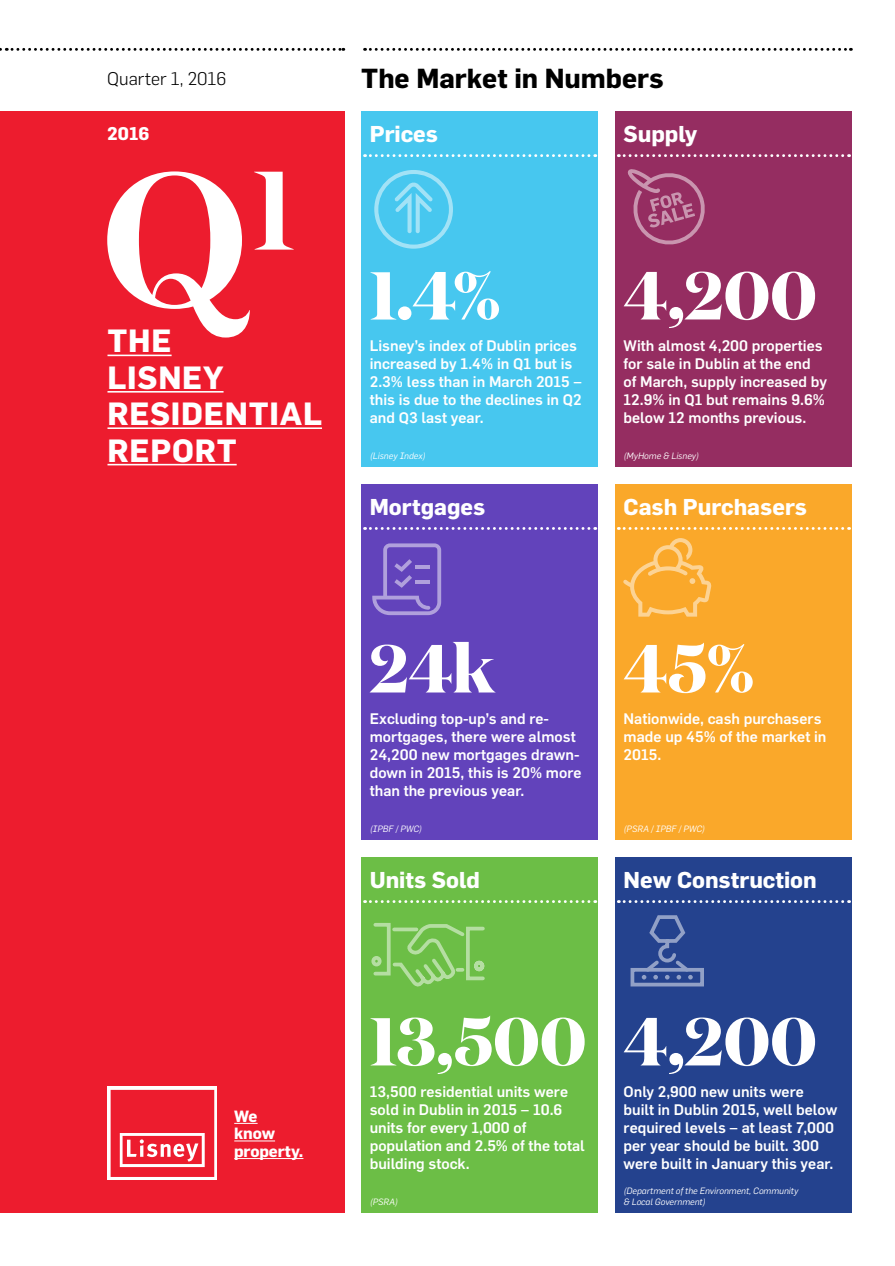
<style>
.page{position:relative;width:895px;height:1266px;background:#fff}
.page>*{position:absolute;margin:0;border:0;box-sizing:border-box;transform-origin:0 0}
.t1{font:600 190.8px "Domaine Disp";color:#fff}
.t2{font:700 67.5px "Domaine Disp";color:#fff}
.t3{font:700 31.5px/36.5px "Flama";letter-spacing:.025em;color:#fff}
.t4{font:700 27px "Flama";color:#000}
.t5{font:700 22.5px "Flama";color:#fff}
.t6{font:300 18px "Flama";color:#000}
.t7{font:700 18px "Flama";color:#fff}
.t8{font:700 15.9px/17.5px "Flama";letter-spacing:-.01em;color:#fff}
.t9{font:500 15px/18px "Flama";color:#fff}
.t10{font:italic 9px/10.8px "Flama";color:#fff}
</style>
<div class="page">
<hr style="left:0;top:111px;width:1px;height:1102px;background:#ed1c2e">
<div style="left:1px;top:111px;width:343px;height:1102px;background:#ed1c2e"></div>
<svg style="left:107px;top:1086px;width:110px;height:93px"></svg>
<svg style="left:111px;top:1089px;width:103px;height:87px"></svg>
<hr style="left:107px;top:354px;width:65px;height:2px;background:#fff">
<hr style="left:107px;top:391px;width:116px;height:1px;background:#fff">
<hr style="left:107px;top:427px;width:215px;height:2px;background:#fff">
<hr style="left:107px;top:464px;width:130px;height:1px;background:#fff">
<svg style="left:0;top:48px;width:344px;height:3px"></svg>
<svg style="left:364px;top:48px;width:487px;height:3px"></svg>
<svg style="left:234px;top:1122px;width:24px;height:1px"></svg>
<hr style="left:234px;top:1140px;width:41px;height:1px;background:#fff">
<hr style="left:234px;top:1157px;width:69px;height:1px;background:#fff">
<div style="left:361px;top:111px;width:237px;height:356px;background:#47c7ef"></div>
<div style="left:615px;top:111px;width:237px;height:356px;background:#952d61"></div>
<div style="left:361px;top:484px;width:237px;height:356px;background:#6243bb"></div>
<div style="left:615px;top:484px;width:237px;height:356px;background:#faa82a"></div>
<div style="left:361px;top:857px;width:237px;height:356px;background:#6cbe46"></div>
<div style="left:615px;top:857px;width:237px;height:356px;background:#24428e"></div>
<svg style="left:364px;top:154px;width:232px;height:3px"></svg>
<svg style="left:364px;top:527px;width:232px;height:3px"></svg>
<svg style="left:364px;top:900px;width:232px;height:2px"></svg>
<svg style="left:618px;top:154px;width:231px;height:3px"></svg>
<svg style="left:618px;top:527px;width:231px;height:3px"></svg>
<svg style="left:618px;top:900px;width:231px;height:2px"></svg>
<svg style="left:374px;top:170px;width:79px;height:79px"></svg>
<svg style="left:623px;top:538px;width:88px;height:78px"></svg>
<svg style="left:372px;top:543px;width:69px;height:72px"></svg>
<svg style="left:371px;top:923px;width:114px;height:64px"></svg>
<svg style="left:642px;top:915px;width:51px;height:64px"></svg>
<svg style="left:627px;top:169px;width:78px;height:76px"></svg>
<p class="t6" style="left:107px;top:68px;width:121px">Quarter 1, 2016</p>
<p class="t7" style="left:107px;top:122px;width:44px">2016</p>
<h1 class="t1" style="left:101px;top:117px;width:195px">Q<sup>1</sup></h1>
<h3 class="t3" style="left:107px;top:322px;width:216px">THE<br>LISNEY<br>RESIDENTIAL<br>REPORT</h3>
<h3 class="t4" style="left:361px;top:62px;width:304px">The Market in Numbers</h3>
<h3 class="t5" style="left:370px;top:120px;width:70px">Prices</h3>
<h3 class="t5" style="left:623px;top:120px;width:75px">Supply</h3>
<h2 class="t2" style="left:370px;top:251px;width:132px">1.4%</h2>
<h2 class="t2" style="left:623px;top:251px;width:195px">4,200</h2>
<p class="t9" style="left:370px;top:336px;width:214px">Lisney’s index of Dublin prices increased by 1.4% in Q1 but is<br>2.3% less than in March 2015 – this is due to the declines in Q2 and Q3 last year.</p>
<p class="t9" style="left:623px;top:336px;width:205px">With almost 4,200 properties for sale in Dublin at the end of March, supply increased by<br>12.9% in Q1 but remains 9.6% below 12 months previous.</p>
<p class="t10" style="left:370px;top:450px;width:57px">(Lisney Index)</p>
<p class="t10" style="left:623px;top:450px;width:77px">(MyHome &amp; Lisney)</p>
<h3 class="t5" style="left:370px;top:493px;width:117px">Mortgages</h3>
<h3 class="t5" style="left:623px;top:493px;width:185px">Cash Purchasers</h3>
<h2 class="t2" style="left:370px;top:624px;width:126px">24k</h2>
<h2 class="t2" style="left:623px;top:624px;width:132px">45%</h2>
<p class="t9" style="left:370px;top:709px;width:213px">Excluding top-up’s and re&shy;mortgages, there were almost<br>24,200 new mortgages drawn&shy;down in 2015, this is 20% more than the previous year.</p>
<p class="t9" style="left:623px;top:709px;width:204px">Nationwide, cash purchasers made up 45% of the market in<br>2015.</p>
<p class="t10" style="left:370px;top:822px;width:54px">(IPBF / PWC)</p>
<p class="t10" style="left:623px;top:822px;width:83px">(PSRA / IPBF / PWC)</p>
<h3 class="t5" style="left:370px;top:866px;width:112px">Units Sold</h3>
<h3 class="t5" style="left:623px;top:866px;width:195px">New Construction</h3>
<p class="t8" style="left:234px;top:1106px;width:71px">We<br>know property.</p>
<h2 class="t2" style="left:370px;top:997px;width:218px">13,500</h2>
<p class="t9" style="left:370px;top:1082px;width:217px">13,500 residential units were sold in Dublin in 2015 – 10.6 units for every 1,000 of population and 2.5% of the total building stock.</p>
<p class="t10" style="left:370px;top:1195px;width:30px">(PSRA)</p>
<h2 class="t2" style="left:623px;top:997px;width:195px">4,200</h2>
<p class="t9" style="left:623px;top:1082px;width:215px">Only 2,900 new units were built in Dublin 2015, well below required levels – at least 7,000 per year should be built. 300 were built in January this year.</p>
<p class="t10" style="left:623px;top:1185px;width:176px">(Department of the Environment, Community &amp; Local Government)</p>
</div>
